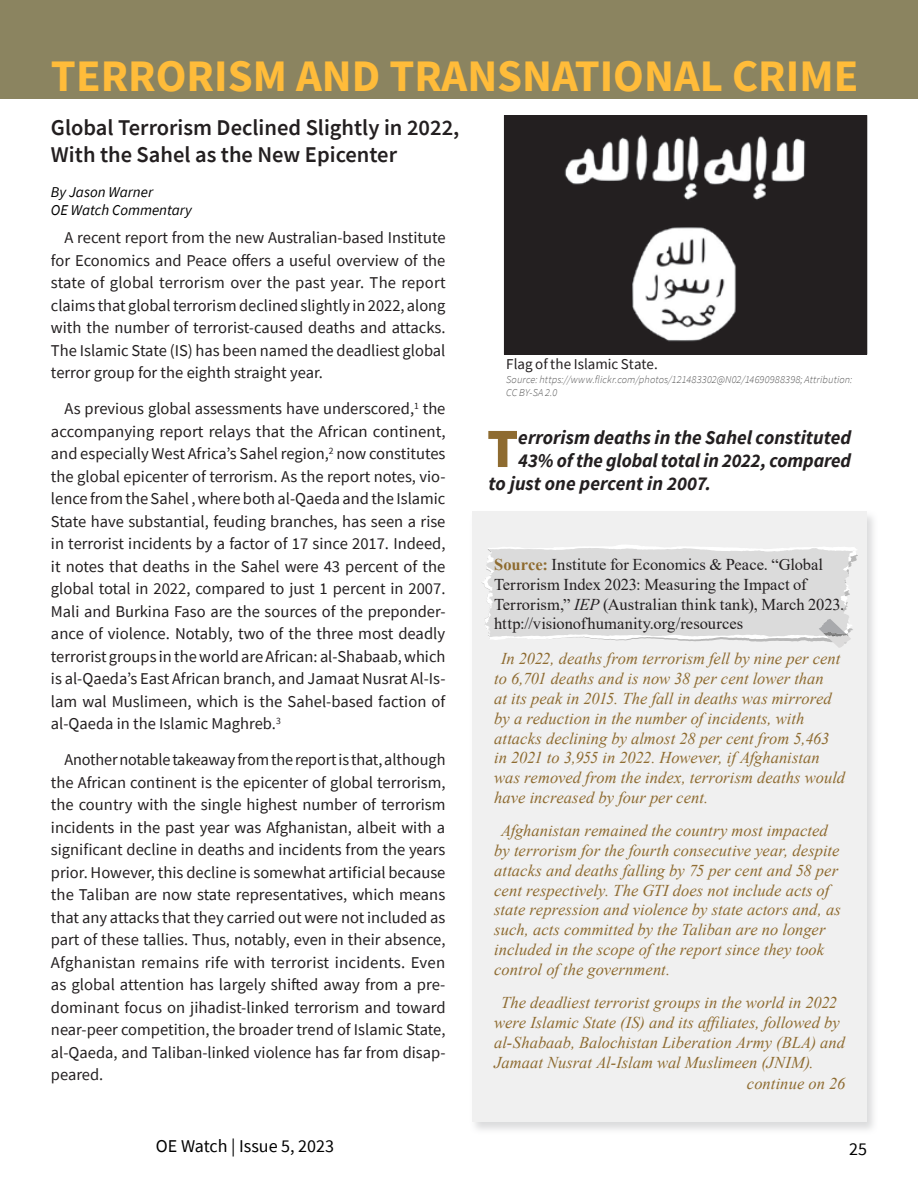
<style>
.page{position:relative;width:918px;height:1188px;background:#fff}
.page>*{position:absolute;margin:0;border:0;box-sizing:border-box;transform-origin:0 0}
.t1{font:900 55.5px "Source Sans Pro";color:#8e6b30}
.t2{font:700 45px "Source Sans Pro";color:#ffbc3a}
.Commentary_Header_1{font:600 22.5px/27px "Source Sans Pro";color:#231f20}
.t3{font:italic 700 19.5px "Source Sans Pro";color:#231f20}
.t4{font:18px "Source Sans Pro";color:#000}
.FMSO_Commentary_Text{font:16.5px/22.5px "Source Sans Pro";color:#231f20;text-align:justify}
.Source_Article_Copy{font:italic 16.5px/19.8px "Times New Roman";color:#8e6b30}
.Source__ref__Times_1{font:16.5px/19.8px "Times New Roman";color:#231f20}
.By_line{font:italic 15px "Source Sans Pro";color:#000}
.Caption-Title{font:15px "Source Sans Pro";color:#231f20}
.photo_caption-Source{font:italic 300 10.5px/13.5px "Source Sans Pro";letter-spacing:.015em;color:#505050}
.s1{font-weight:700;color:#8e6b30}
.s2{font-style:italic}
</style>
<div class="page">
<div style="left:0;top:0;width:918px;height:99px;background:#8b8460"></div>
<div style="left:470px;top:509px;width:408px;height:626px;background:#a7a8ab;opacity:.75"></div>
<div style="left:472px;top:512px;width:395px;height:610px;background:#f0f0f0"></div>
<svg style="left:481px;top:545px;width:377px;height:103px"></svg>
<img style="left:506px;top:118px;width:359px;height:234px">
<div style="left:504px;top:116px;width:363px;height:238px;border:1px solid #231f20"></div>
<h2 class="t2" style="left:51px;top:46px;width:809px">TERRORISM AND TRANSNATIONAL CRIME</h2>
<p class="Commentary_Header_1" style="left:51px;top:114px;width:410px">Global Terrorism Declined Slightly in 2022,<br>With the Sahel as the New Epicenter</p>
<p class="By_line" style="left:51px;top:182px;width:104px">By Jason Warner</p>
<p class="By_line" style="left:51px;top:200px;width:142px">OE Watch Commentary</p>
<p class="FMSO_Commentary_Text" style="left:51px;top:227px;width:396px;text-indent:14px">A recent report from the new Australian-based Institute for Economics and Peace offers a useful overview of the state of global terrorism over the past year. The report claims that global terrorism declined slightly in 2022, along with the number of terrorist-caused deaths and attacks.<br>The Islamic State (IS) has been named the deadliest global terror group for the eighth straight year.</p>
<p class="FMSO_Commentary_Text" style="left:51px;top:398px;width:396px;text-indent:14px">As previous global assessments have underscored,<sup>1</sup> the accompanying report relays that the African continent, and especially West Africa’s Sahel region,<sup>2</sup> now constitutes the global epicenter of terrorism. As the report notes, vio&shy;lence from the Sahel , where both al-Qaeda and the Islamic State have substantial, feuding branches, has seen a rise in terrorist incidents by a factor of 17 since 2017. Indeed, it notes that deaths in the Sahel were 43 percent of the global total in 2022, compared to just 1 percent in 2007.<br>Mali and Burkina Faso are the sources of the preponder&shy;ance of violence. Notably, two of the three most deadly terrorist groups in the world are African: al-Shabaab, which is al-Qaeda’s East African branch, and Jamaat Nusrat Al-Is&shy;lam wal Muslimeen, which is the Sahel-based faction of al-Qaeda in the Islamic Maghreb.<sup>3</sup></p>
<p class="FMSO_Commentary_Text" style="left:51px;top:749px;width:396px;text-indent:14px">Another notable takeaway from the report is that, although the African continent is the epicenter of global terrorism, the country with the single highest number of terrorism incidents in the past year was Afghanistan, albeit with a significant decline in deaths and incidents from the years prior. However, this decline is somewhat artificial because the Taliban are now state representatives, which means that any attacks that they carried out were not included as part of these tallies. Thus, notably, even in their absence, Afghanistan remains rife with terrorist incidents. Even as global attention has largely shifted away from a pre&shy;dominant focus on jihadist-linked terrorism and toward near-peer competition, the broader trend of Islamic State, al-Qaeda, and Taliban-linked violence has far from disap&shy;peared.</p>
<p class="Caption-Title" style="left:506px;top:355px;width:153px">Flag of the Islamic State.</p>
<p class="photo_caption-Source" style="left:506px;top:373px;width:348px">Source: https://www.flickr.com/photos/121483302@N02/14690988398; Attribution:<br>CC BY-SA 2.0</p>
<p class="t1" style="left:487px;top:410px;width:33px">T</p>
<p class="t3" style="left:518px;top:424px;width:334px">errorism deaths in the Sahel constituted</p>
<p class="t3" style="left:518px;top:447px;width:334px">43% of the global total in 2022, compared</p>
<p class="t3" style="left:488px;top:471px;width:224px">to just one percent in 2007.</p>
<p class="Source__ref__Times_1" style="left:494px;top:554px;width:352px"><span class="s1">Source:</span> Institute for Economics &amp; Peace. “Global Terrorism Index 2023: Measuring the Impact of Terrorism,” <span class="s2">IEP</span> (Australian think tank), March 2023. http://visionofhumanity.org/resources</p>
<p class="Source_Article_Copy" style="left:494px;top:649px;width:352px;text-indent:7px">In 2022, deaths from terrorism fell by nine per cent to 6,701 deaths and is now 38 per cent lower than<br>at its peak in 2015. The fall in deaths was mirrored by a reduction in the number of incidents, with attacks declining by almost 28 per cent from 5,463 in 2021 to 3,955 in 2022. However, if Afghanistan was removed from the index, terrorism deaths would have increased by four per cent.</p>
<p class="Source_Article_Copy" style="left:494px;top:820px;width:348px;text-indent:7px">Afghanistan remained the country most impacted by terrorism for the fourth consecutive year, despite attacks and deaths falling by 75 per cent and 58 per cent respectively. The GTI does not include acts of state repression and violence by state actors and, as such, acts committed by the Taliban are no longer included in the scope of the report since they took control of the government.</p>
<p class="Source_Article_Copy" style="left:494px;top:992px;width:352px;text-indent:7px">The deadliest terrorist groups in the world in 2022 were Islamic State (IS) and its affiliates, followed by al-Shabaab, Balochistan Liberation Army (BLA) and Jamaat Nusrat Al-Islam wal Muslimeen (JNIM).</p>
<p class="Source_Article_Copy" style="left:747px;top:1073px;width:100px">continue on 26</p>
<p class="t4" style="left:156px;top:1135px;width:180px">OE Watch | Issue 5, 2023</p>
<p class="t4" style="left:849px;top:1138px;width:19px">25</p>
</div>
